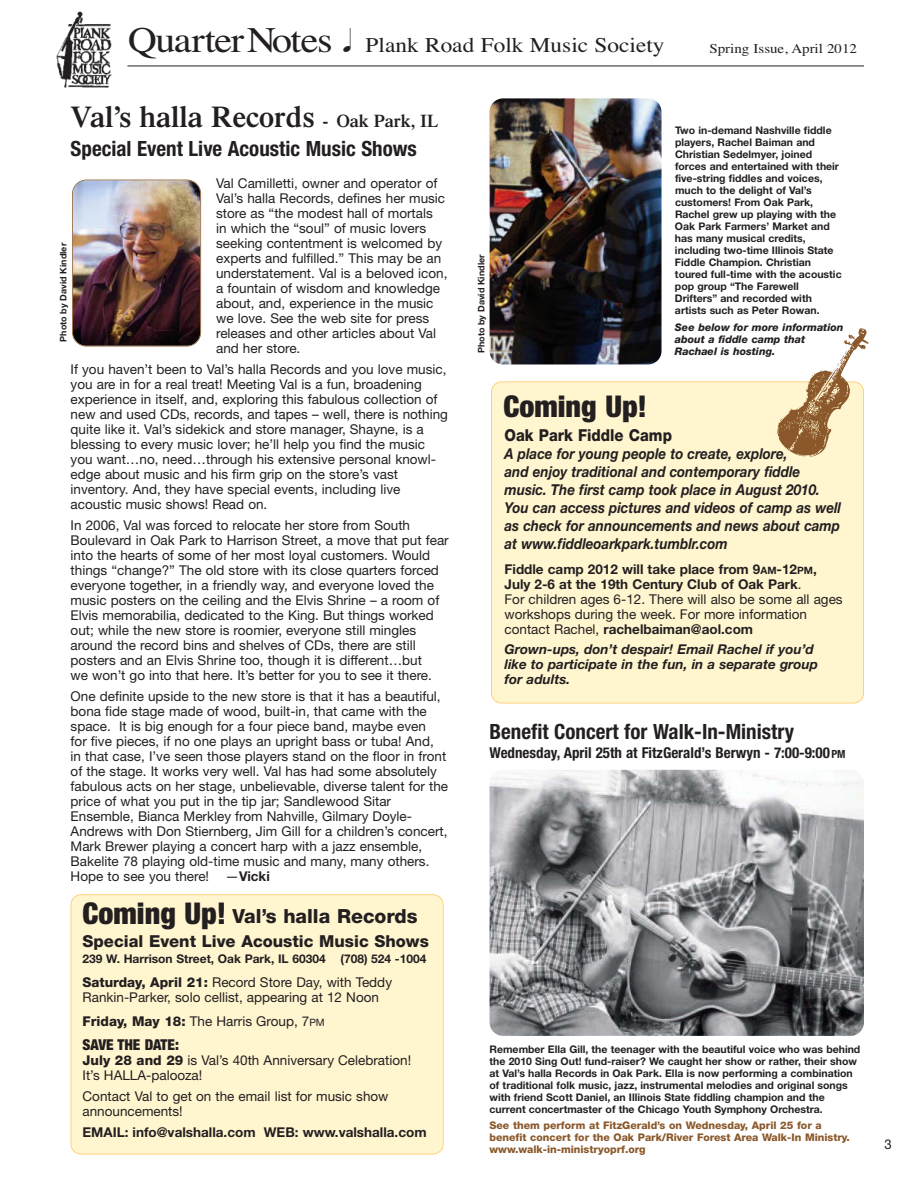
<style>
.page{position:relative;width:918px;height:1188px;background:#fff}
.page>*{position:absolute;margin:0;border:0;box-sizing:border-box;transform-origin:0 0}
.t1{font:600 30px "Times";color:#231f20}
.t2{font:900 condensed 30px "Helvetica Neue";color:#231f20}
.t3{font:24px "Sonata";color:#231f20}
.t4{font:700 condensed 21px "Helvetica Neue";color:#231f20}
.t5{font:21px "Times";color:#231f20;scale:1.11 1}
.t6{font:800 19.5px "Helvetica Neue";color:#231f20}
.t7{font:800 16.5px "Helvetica Neue";color:#231f20}
.t8{font:800 16.5px "Helvetica Neue";color:#231f20;scale:.9 1}
.t9{font:italic 700 15px/18px "Helvetica Neue";color:#231f20;scale:.9 1}
.t10{font:700 condensed 15px "Helvetica Neue";color:#231f20}
.t11{font:900 condensed 15px "Helvetica Neue";color:#231f20}
.t12{font:13.5px/15px "Helvetica Neue";color:#231f20}
.t13{font:italic 700 13.5px/15px "Helvetica Neue";color:#231f20}
.t14{font:700 13.5px "Helvetica Neue";color:#231f20}
.t15{font:13.5px "Times";color:#231f20;scale:1.11 1}
.t16{font:700 12px "Helvetica Neue";color:#231f20}
.t17{font:700 10.5px/12px "Helvetica Neue";color:#231f20}
.t18{font:800 10.5px/12px "Helvetica Neue";color:#8a582a}
.t19{font:italic 800 10.5px/12px "Helvetica Neue";color:#231f20}
.t20{font:700 9px "Helvetica Neue";color:#231f20}
.s1{font-size:36px}
.s2{font-size:18px}
.s3{font-weight:700}
.s4{font-weight:700;font-size:10.2px}
.s5{font-size:11.25px}
.s6{font-weight:900;font-stretch:condensed;font-size:30px}
.s7{font-weight:800}
.s8{font-size:10.2px}
</style>
<div class="page">
<img style="left:57px;top:11px;width:54px;height:77px">
<hr style="left:127px;top:66px;width:737px;height:1px;background:#231f20">
<div style="left:492px;top:382px;width:371px;height:321px;background:#fff5cf;border-radius:10px"></div>
<div style="left:491px;top:381px;width:373px;height:322px;border:2px solid #fec34d;border-radius:10px"></div>
<img style="left:73px;top:180px;width:127px;height:166px;border-radius:14px">
<div style="left:72px;top:180px;width:129px;height:166px;border:2px solid #8a582a;border-radius:14px"></div>
<div style="left:71px;top:895px;width:372px;height:259px;background:#fff5cf;border-radius:10px"></div>
<div style="left:71px;top:894px;width:373px;height:260px;border:2px solid #fec34d;border-radius:10px"></div>
<img style="left:490px;top:98px;width:172px;height:266px;border-radius:14px">
<img style="left:490px;top:770px;width:374px;height:266px;border-radius:14px">
<svg style="left:777px;top:328px;width:92px;height:129px"></svg>
<h3 class="t5" style="left:128px;top:37px;width:485px"><span class="s1">QuarterNotes</span> Plank Road Folk Music Society</h3>
<h2 class="t3" style="left:344px;top:26px;width:9px">-</h2>
<p class="t15" style="left:709px;top:43px;width:134px">Spring Issue, April 2012</p>
<h1 class="t1" style="left:71px;top:106px;width:369px">Val’s halla Records <span class="s2">- Oak Park, IL</span></h1>
<h3 class="t4" style="left:71px;top:141px;width:348px">Special Event Live Acoustic Music Shows</h3>
<p class="t17" style="left:675px;top:126px;width:168px">Two in-demand Nashville fiddle players, Rachel Baiman and<br>Christian Sedelmyer, joined forces and entertained with their five-string fiddles and voices, much to the delight of Val’s customers! From Oak Park,<br>Rachel grew up playing with the<br>Oak Park Farmers’ Market and has many musical credits, including two-time Illinois State<br>Fiddle Champion. Christian toured full-time with the acoustic pop group “The Farewell<br>Drifters” and recorded with artists such as Peter Rowan.</p>
<p class="t19" style="left:675px;top:322px;width:170px">See below for more information about a fiddle camp that<br>Rachael is hosting.</p>
<p class="t12" style="left:216px;top:177px;width:233px">Val Camilletti, owner and operator of Val’s halla Records, defines her music store as “the modest hall of mortals<br>in which the “soul” of music lovers seeking contentment is welcomed by experts and fulfilled.” This may be an understatement. Val is a beloved icon, a fountain of wisdom and knowledge about, and, experience in the music we love. See the web site for press releases and other articles about Val and her store.</p>
<p class="t12" style="left:71px;top:363px;width:379px">If you haven’t been to Val’s halla Records and you love music, you are in for a real treat! Meeting Val is a fun, broadening experience in itself, and, exploring this fabulous collection of new and used CDs, records, and tapes – well, there is nothing quite like it. Val’s sidekick and store manager, Shayne, is a blessing to every music lover; he’ll help you find the music you want…no, need…through his extensive personal knowl&shy;edge about music and his firm grip on the store’s vast inventory. And, they have special events, including live acoustic music shows! Read on.</p>
<p class="t12" style="left:71px;top:519px;width:380px">In 2006, Val was forced to relocate her store from South Boulevard in Oak Park to Harrison Street, a move that put fear into the hearts of some of her most loyal customers. Would things “change?” The old store with its close quarters forced everyone together, in a friendly way, and everyone loved the music posters on the ceiling and the Elvis Shrine – a room of Elvis memorabilia, dedicated to the King. But things worked out; while the new store is roomier, everyone still mingles around the record bins and shelves of CDs, there are still posters and an Elvis Shrine too, though it is different…but<br>we won’t go into that here. It’s better for you to see it there.</p>
<p class="t12" style="left:71px;top:690px;width:379px">One definite upside to the new store is that it has a beautiful, bona fide stage made of wood, built-in, that came with the space. It is big enough for a four piece band, maybe even<br>for five pieces, if no one plays an upright bass or tuba! And,<br>in that case, I’ve seen those players stand on the floor in front of the stage. It works very well. Val has had some absolutely fabulous acts on her stage, unbelievable, diverse talent for the price of what you put in the tip jar; Sandlewood Sitar Ensemble, Bianca Merkley from Nahville, Gilmary Doyle-Andrews with Don Stiernberg, Jim Gill for a children’s concert, Mark Brewer playing a concert harp with a jazz ensemble, Bakelite 78 playing old-time music and many, many others.<br>Hope to see you there! —<span class="s3">Vicki</span></p>
<p class="t20" style="left:60px;top:342px;width:100px;rotate:-90deg">Photo by David Kindler</p>
<p class="t20" style="left:478px;top:353px;width:100px;rotate:-90deg">Photo by David Kindler</p>
<h1 class="t2" style="left:503px;top:389px;width:145px">Coming Up!</h1>
<p class="t8" style="left:505px;top:429px;width:188px">Oak Park Fiddle Camp</p>
<p class="t9" style="left:505px;top:446px;width:376px">A place for young people to create, explore,<br>and enjoy traditional and contemporary fiddle music. The first camp took place in August 2010.<br>You can access pictures and videos of camp as well as check for announcements and news about camp at www.fiddleoarkpark.tumblr.com</p>
<p class="t12" style="left:505px;top:563px;width:340px"><span class="s3">Fiddle camp 2012 will take place from 9</span><span class="s4">AM</span><span class="s3">-12</span><span class="s4">PM</span><span class="s3">, July 2-6 at the 19th Century Club of Oak Park</span>.<br>For children ages 6-12. There will also be some all ages workshops during the week. For more information contact Rachel, <span class="s3">rachelbaiman@aol.com</span></p>
<p class="t13" style="left:505px;top:643px;width:315px">Grown-ups, don’t despair! Email Rachel if you’d like to participate in the fun, in a separate group for adults.</p>
<h3 class="t4" style="left:490px;top:724px;width:306px">Benefit Concert for Walk-In-Ministry</h3>
<p class="t10" style="left:490px;top:747px;width:358px">Wednesday, April 25th at FitzGerald’s Berwyn - 7:00-9:00<span class="s5">PM</span></p>
<h3 class="t6" style="left:83px;top:910px;width:337px"><span class="s6">Coming Up!</span> Val’s halla Records</h3>
<p class="t7" style="left:83px;top:935px;width:348px">Special Event Live Acoustic Music Shows</p>
<p class="t16" style="left:83px;top:955px;width:345px">239 W. Harrison Street, Oak Park, IL 60304 (708) 524 -1004</p>
<p class="t12" style="left:83px;top:976px;width:311px"><span class="s7">Saturday, April 21:</span> Record Store Day, with Teddy<br>Rankin-Parker, solo cellist, appearing at 12 Noon</p>
<p class="t12" style="left:83px;top:1015px;width:244px"><span class="s7">Friday, May 18:</span> The Harris Group, 7<span class="s8">PM</span></p>
<p class="t11" style="left:83px;top:1036px;width:98px">SAVE THE DATE:</p>
<p class="t12" style="left:83px;top:1054px;width:330px"><span class="s7">July 28 and 29</span> is Val’s 40th Anniversary Celebration!<br>It’s HALLA-palooza!</p>
<p class="t12" style="left:83px;top:1090px;width:307px">Contact Val to get on the email list for music show announcements!</p>
<p class="t14" style="left:83px;top:1127px;width:346px">EMAIL: info@valshalla.com WEB: www.valshalla.com</p>
<p class="t17" style="left:490px;top:1044px;width:372px">Remember Ella Gill, the teenager with the beautiful voice who was behind the 2010 Sing Out! fund-raiser? We caught her show or rather, their show at Val’s halla Records in Oak Park. Ella is now performing a combination of traditional folk music, jazz, instrumental melodies and original songs with friend Scott Daniel, an Illinois State fiddling champion and the current concertmaster of the Chicago Youth Symphony Orchestra.</p>
<p class="t18" style="left:490px;top:1120px;width:362px">See them perform at FitzGerald’s on Wednesday, April 25 for a benefit concert for the Oak Park/River Forest Area Walk-In Ministry. www.walk-in-ministryoprf.org</p>
<p class="t12" style="left:884px;top:1138px;width:9px">3</p>
</div>
